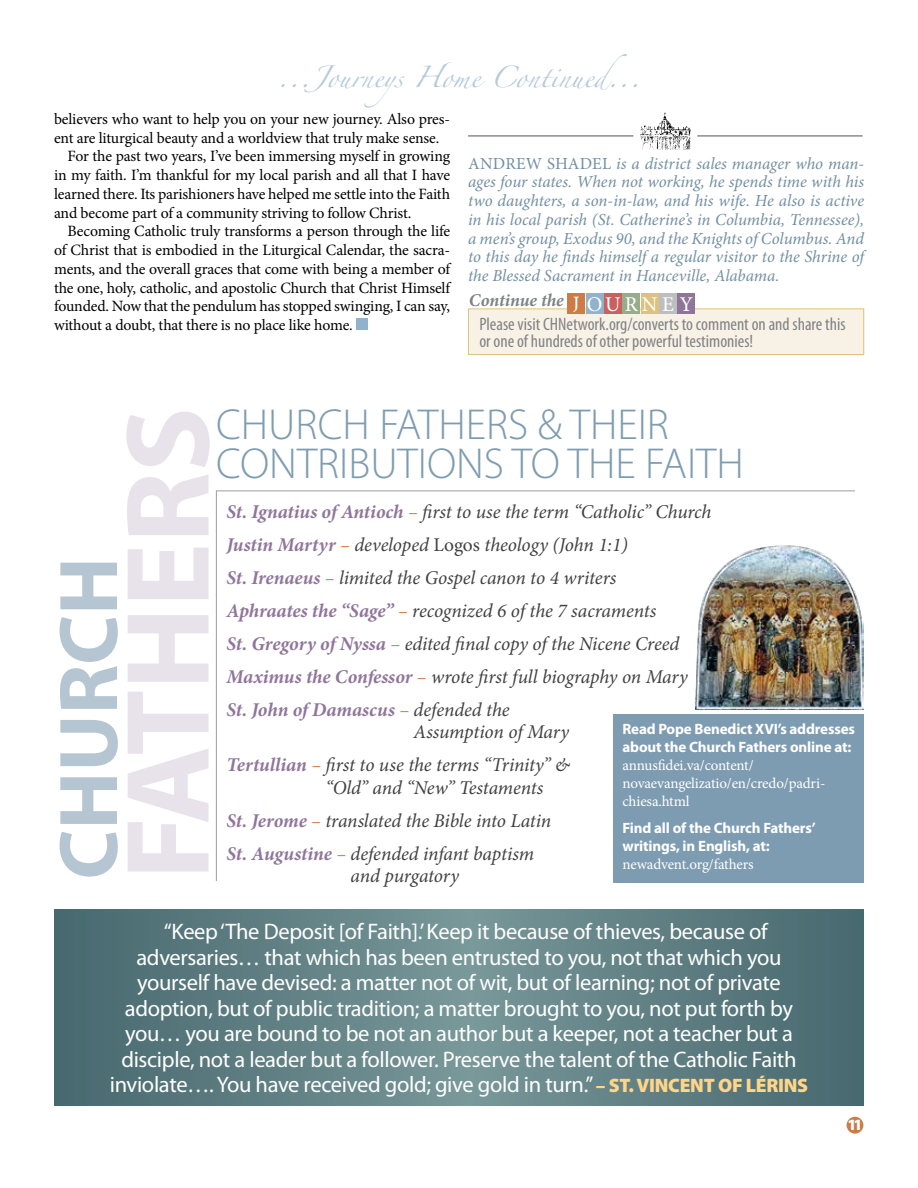
<style>
.page{position:relative;width:918px;height:1188px;background:#fff}
.page>*{position:absolute;margin:0;border:0;box-sizing:border-box;transform-origin:0 0}
.t1{font:700 120px "Myriad Pro";color:#e8e3ea}
.t2{font:700 84px "Myriad Pro";color:#b6c5d2}
.t3{font:300 43.5px/39px "Myriad Pro";color:#7e9cb1}
.t4{font:22.5px "Myriad Pro";letter-spacing:-.015em;color:#fff}
.t5{font:italic 19.5px/33px "Minion Pro";letter-spacing:-.01em;color:#414042}
.t6{font:19.5px "Zapfino";color:#b4c9da}
.t7{font:condensed 18px/16.5px "Myriad Pro";color:#808285}
.t8{font:italic 700 18px "Minion Pro";letter-spacing:-.005em;color:#808285}
.t9{font:italic 16.8px/18.8px "Minion Pro";color:#728fa2;text-align:justify}
.t10{font:15.75px "Minion Pro";letter-spacing:-.01em;color:#000}
.t11{font:900 15.75px "Myriad Pro";color:#fff}
.t12{font:700 15px/18px "Myriad Pro";letter-spacing:-.01em;color:#fff}
.t13{font:15px/18px "Minion Pro";letter-spacing:-.01em;color:#fff}
.s1{font-style:normal}
.s2{font-weight:400;font-style:normal;font-size:18.9px;color:#fff}
.s3{font-weight:400;font-style:normal;font-size:21px;color:#fff}
.s4{font-weight:700;color:#90759b}
.s5{color:#cd7b47}
.s6{font-weight:900;font-size:19.5px;color:#ffd688}
</style>
<div class="page">
<div style="left:847px;top:1117px;width:16px;height:17px;background:#cd7b47;border-radius:50%"></div>
<div style="left:356px;top:318px;width:12px;height:12px;background:#90b2ca"></div>
<svg style="left:640px;top:113px;width:51px;height:37px"></svg>
<hr style="left:468px;top:135px;width:165px;height:2px;background:#8a8c8e">
<hr style="left:697px;top:135px;width:166px;height:2px;background:#8a8c8e">
<div style="left:468px;top:309px;width:396px;height:46px;background:#f8f2e6"></div>
<div style="left:468px;top:308px;width:396px;height:47px;border:1px solid #ddc27e"></div>
<div style="left:568px;top:293px;width:17px;height:21px;background:#cd7b47"></div>
<div style="left:641px;top:293px;width:17px;height:21px;background:#ddc27e"></div>
<div style="left:604px;top:293px;width:17px;height:21px;background:#c96160"></div>
<div style="left:678px;top:293px;width:17px;height:21px;background:#90759b"></div>
<div style="left:586px;top:293px;width:17px;height:21px;background:#90b2ca"></div>
<div style="left:659px;top:293px;width:18px;height:21px;background:#bcbec0"></div>
<div style="left:623px;top:293px;width:17px;height:21px;background:#98ac8c"></div>
<svg style="left:54px;top:909px;width:810px;height:197px;background:#5e7f83"></svg>
<svg style="left:216px;top:490px;width:640px;height:392px"></svg>
<div style="left:614px;top:714px;width:250px;height:169px;background:#7e9cb1"></div>
<img style="left:696px;top:544px;width:168px;height:165px">
<p class="t6" style="left:277px;top:69px;width:365px">...Journeys Home Continued...</p>
<p class="t10" style="left:54px;top:108px;width:398px">believers who want to help you on your new journey. Also pres-</p>
<p class="t10" style="left:54px;top:127px;width:387px">ent are liturgical beauty and a worldview that truly make sense.</p>
<p class="t10" style="left:67px;top:146px;width:384px">For the past two years, I’ve been immersing myself in growing</p>
<p class="t10" style="left:54px;top:165px;width:398px">in my faith. I’m thankful for my local parish and all that I have</p>
<p class="t10" style="left:54px;top:183px;width:398px">learned there. Its parishioners have helped me settle into the Faith</p>
<p class="t10" style="left:54px;top:202px;width:359px">and become part of a community striving to follow Christ.</p>
<p class="t10" style="left:67px;top:221px;width:384px">Becoming Catholic truly transforms a person through the life</p>
<p class="t10" style="left:54px;top:240px;width:398px">of Christ that is embodied in the Liturgical Calendar, the sacra-</p>
<p class="t10" style="left:54px;top:258px;width:398px">ments, and the overall graces that come with being a member of</p>
<p class="t10" style="left:54px;top:277px;width:398px">the one, holy, catholic, and apostolic Church that Christ Himself</p>
<p class="t10" style="left:54px;top:296px;width:398px">founded. Now that the pendulum has stopped swinging, I can say,</p>
<p class="t10" style="left:54px;top:315px;width:300px">without a doubt, that there is no place like home.</p>
<p class="t9" style="left:468px;top:154px;width:398px"><span class="s1">ANDREW SHADEL</span> is a district sales manager who man&shy;ages four states. When not working, he spends time with his two daughters, a son-in-law, and his wife. He also is active in his local parish (St. Catherine’s in Columbia, Tennessee), a men’s group, Exodus 90, and the Knights of Columbus. And to this day he finds himself a regular visitor to the Shrine of the Blessed Sacrament in Hanceville, Alabama.</p>
<p class="t7" style="left:479px;top:316px;width:368px">Please visit CHNetwork.org/converts to comment on and share this or one of hundreds of other powerful testimonies!</p>
<p class="t8" style="left:469px;top:288px;width:226px">Continue the <span class="s2">J</span> <span class="s3">OU R N E Y</span></p>
<h2 class="t2" style="left:42px;top:880px;width:324px;rotate:-90deg">CHURCH</h2>
<h1 class="t1" style="left:101px;top:880px;width:474px;rotate:-90deg">FATHERS</h1>
<h3 class="t3" style="left:216px;top:404px;width:529px">CHURCH FATHERS &amp; THEIR<br>CONTRIBUTIONS TO THE FAITH</h3>
<p class="t5" style="left:226px;top:495px;width:486px"><span class="s4">St. Ignatius of Antioch</span> <span class="s5">–</span> first to use the term “Catholic” Church <span class="s4">Justin Martyr</span> <span class="s5">–</span> developed <span class="s1">Logos</span> theology (John 1:1)<br><span class="s4">St. Irenaeus</span> <span class="s5">–</span> limited the Gospel canon to 4 writers<br><span class="s4">Aphraates the “Sage”</span> <span class="s5">–</span> recognized 6 of the 7 sacraments<br><span class="s4">St. Gregory of Nyssa</span> <span class="s5">–</span> edited final copy of the Nicene Creed <span class="s4">Maximus the Confessor</span> <span class="s5">–</span> wrote first full biography on Mary <span class="s4">St. John of Damascus</span> <span class="s5">–</span> defended the</p>
<p class="t5" style="left:226px;top:716px;width:345px;text-align:right">Assumption of Mary<br><span class="s4">Tertullian</span> <span class="s5">–</span> first to use the terms “Trinity” &amp;</p>
<p class="t5" style="left:226px;top:771px;width:326px;text-indent:99px">“Old” and “New” Testaments<br><span class="s4">St. Jerome</span> <span class="s5">–</span> translated the Bible into Latin<br><span class="s4">St. Augustine</span> <span class="s5">–</span> defended infant baptism</p>
<p class="t12" style="left:622px;top:720px;width:234px">Read Pope Benedict XVI’s addresses about the Church Fathers online at:</p>
<p class="t13" style="left:622px;top:756px;width:204px">annusfidei.va/content/ novaevangelizatio/en/credo/padri&shy;chiesa.html</p>
<p class="t12" style="left:622px;top:819px;width:195px">Find all of the Church Fathers’ writings, in English, at:</p>
<p class="t13" style="left:622px;top:855px;width:133px">newadvent.org/fathers</p>
<p class="t5" style="left:351px;top:860px;width:110px">and purgatory</p>
<h3 class="t4" style="left:164px;top:920px;width:605px">“Keep ‘The Deposit [of Faith].’ Keep it because of thieves, because of</h3>
<h3 class="t4" style="left:136px;top:945px;width:647px">adversaries… that which has been entrusted to you, not that which you</h3>
<h3 class="t4" style="left:137px;top:971px;width:645px">yourself have devised: a matter not of wit, but of learning; not of private</h3>
<h3 class="t4" style="left:125px;top:996px;width:670px">adoption, but of public tradition; a matter brought to you, not put forth by</h3>
<h3 class="t4" style="left:125px;top:1022px;width:669px">you… you are bound to be not an author but a keeper, not a teacher but a</h3>
<h3 class="t4" style="left:121px;top:1047px;width:677px">disciple, not a leader but a follower. Preserve the talent of the Catholic Faith</h3>
<h3 class="t4" style="left:110px;top:1073px;width:700px">inviolate…. You have received gold; give gold in turn.” <span class="s6">– ST. VINCENT OF LÉRINS</span></h3>
<p class="t11" style="left:848px;top:1114px;width:16px">11</p>
</div>
